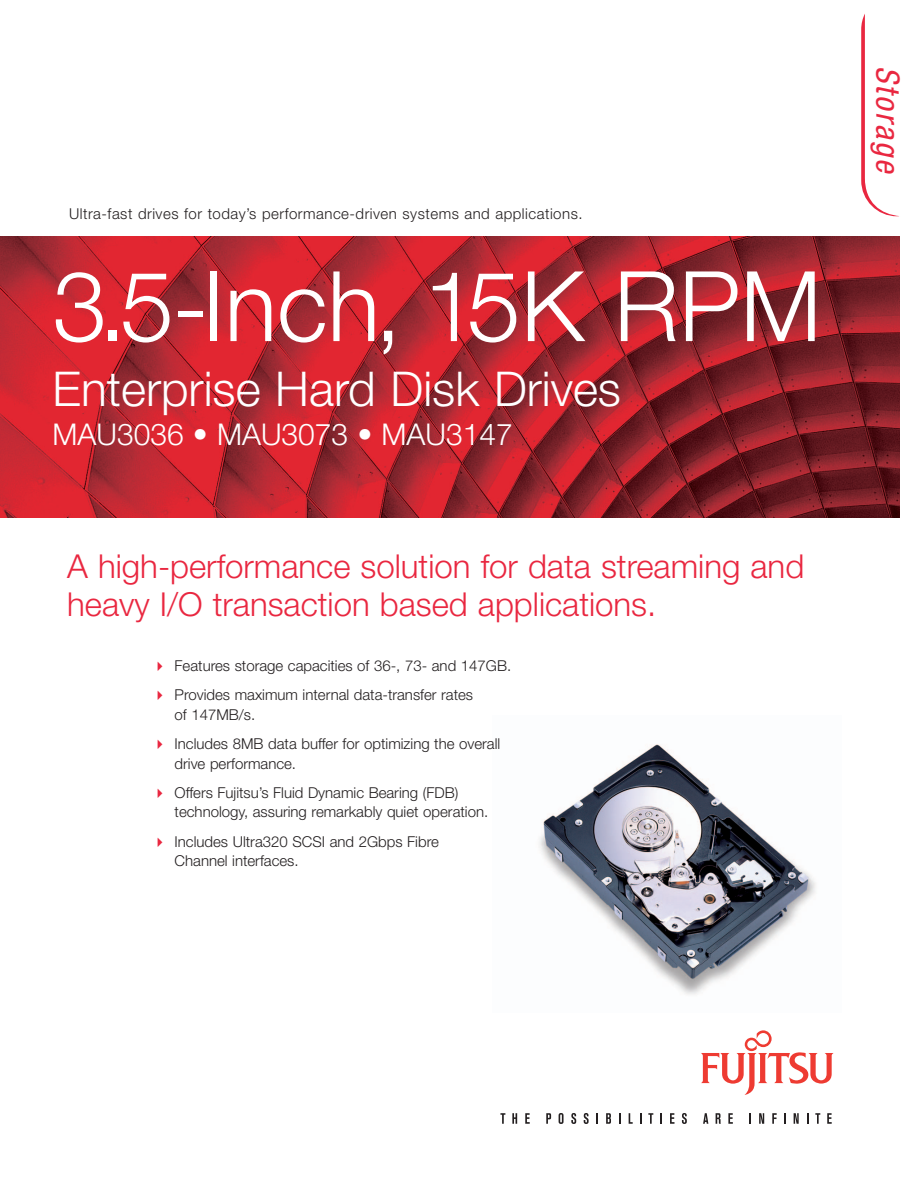
<style>
.page{position:relative;width:918px;height:1188px;background:#fff}
.page>*{position:absolute;margin:0;border:0;box-sizing:border-box;transform-origin:0 0}
.t1{font:300 97.5px "Helvetica Neue";color:#fff}
.t2{font:300 48px "Helvetica Neue";color:#fff}
.t3{font:300 33px/37.5px "Helvetica Neue";color:#e92740}
.t4{font:italic condensed 32.25px "Helvetica Neue";color:#e92740}
.t5{font:300 30px "Helvetica Neue";color:#fff}
.t6{font:300 15px/29.2px "Helvetica Neue";color:#231f20}
.t7{font:300 15px "Helvetica Neue";letter-spacing:.035em;color:#231f20}
</style>
<div class="page">
<img style="left:539px;top:744px;width:277px;height:251px">
<svg style="left:861px;top:14px;width:38px;height:202px"></svg>
<img style="left:0;top:236px;width:900px;height:282px">
<svg style="left:701px;top:1030px;width:133px;height:65px"></svg>
<svg style="left:500px;top:1113px;width:5px;height:11px"></svg>
<svg style="left:512px;top:1113px;width:5px;height:11px"></svg>
<svg style="left:525px;top:1113px;width:5px;height:11px"></svg>
<svg style="left:546px;top:1113px;width:5px;height:11px"></svg>
<svg style="left:559px;top:1113px;width:5px;height:11px"></svg>
<svg style="left:571px;top:1113px;width:5px;height:11px"></svg>
<svg style="left:584px;top:1113px;width:5px;height:11px"></svg>
<svg style="left:596px;top:1113px;width:2px;height:11px"></svg>
<svg style="left:606px;top:1113px;width:5px;height:11px"></svg>
<svg style="left:619px;top:1113px;width:2px;height:11px"></svg>
<svg style="left:629px;top:1113px;width:4px;height:11px"></svg>
<svg style="left:648px;top:1113px;width:5px;height:11px"></svg>
<svg style="left:660px;top:1113px;width:2px;height:11px"></svg>
<svg style="left:670px;top:1113px;width:4px;height:11px"></svg>
<svg style="left:682px;top:1113px;width:5px;height:11px"></svg>
<svg style="left:703px;top:1113px;width:5px;height:11px"></svg>
<svg style="left:716px;top:1113px;width:5px;height:11px"></svg>
<svg style="left:728px;top:1113px;width:5px;height:11px"></svg>
<svg style="left:749px;top:1113px;width:2px;height:11px"></svg>
<svg style="left:759px;top:1113px;width:5px;height:11px"></svg>
<svg style="left:772px;top:1113px;width:5px;height:11px"></svg>
<svg style="left:784px;top:1113px;width:2px;height:11px"></svg>
<svg style="left:794px;top:1113px;width:5px;height:11px"></svg>
<svg style="left:815px;top:1113px;width:5px;height:11px"></svg>
<svg style="left:827px;top:1113px;width:5px;height:11px"></svg>
<p class="t7" style="left:69px;top:208px;width:515px">Ultra-fast drives for today’s performance-driven systems and applications.</p>
<h1 class="t1" style="left:53px;top:271px;width:770px">3.5-Inch, 15K RPM</h1>
<h2 class="t2" style="left:53px;top:371px;width:570px">Enterprise Hard Disk Drives</h2>
<h3 class="t5" style="left:53px;top:423px;width:462px">MAU3036 • MAU3073 • MAU3147</h3>
<h3 class="t3" style="left:67px;top:551px;width:739px">A high-performance solution for data streaming and heavy I/O transaction based applications.</h3>
<p class="t6" style="left:175px;top:653px;width:338px">Features storage capacities of 36-, 73- and 147GB.<br>Provides maximum internal data-transfer rates</p>
<p class="t6" style="left:175px;top:701px;width:327px">of 147MB/s.<br>Includes 8MB data buffer for optimizing the overall</p>
<p class="t6" style="left:175px;top:750px;width:285px">drive performance.<br>Offers Fujitsu’s Fluid Dynamic Bearing (FDB)</p>
<p class="t6" style="left:175px;top:799px;width:315px">technology, assuring remarkably quiet operation.<br>Includes Ultra320 SCSI and 2Gbps Fibre</p>
<p class="t6" style="left:175px;top:847px;width:126px">Channel interfaces.</p>
<h3 class="t4" style="left:900px;top:66px;width:114px;rotate:90deg">Storag e</h3>
</div>
